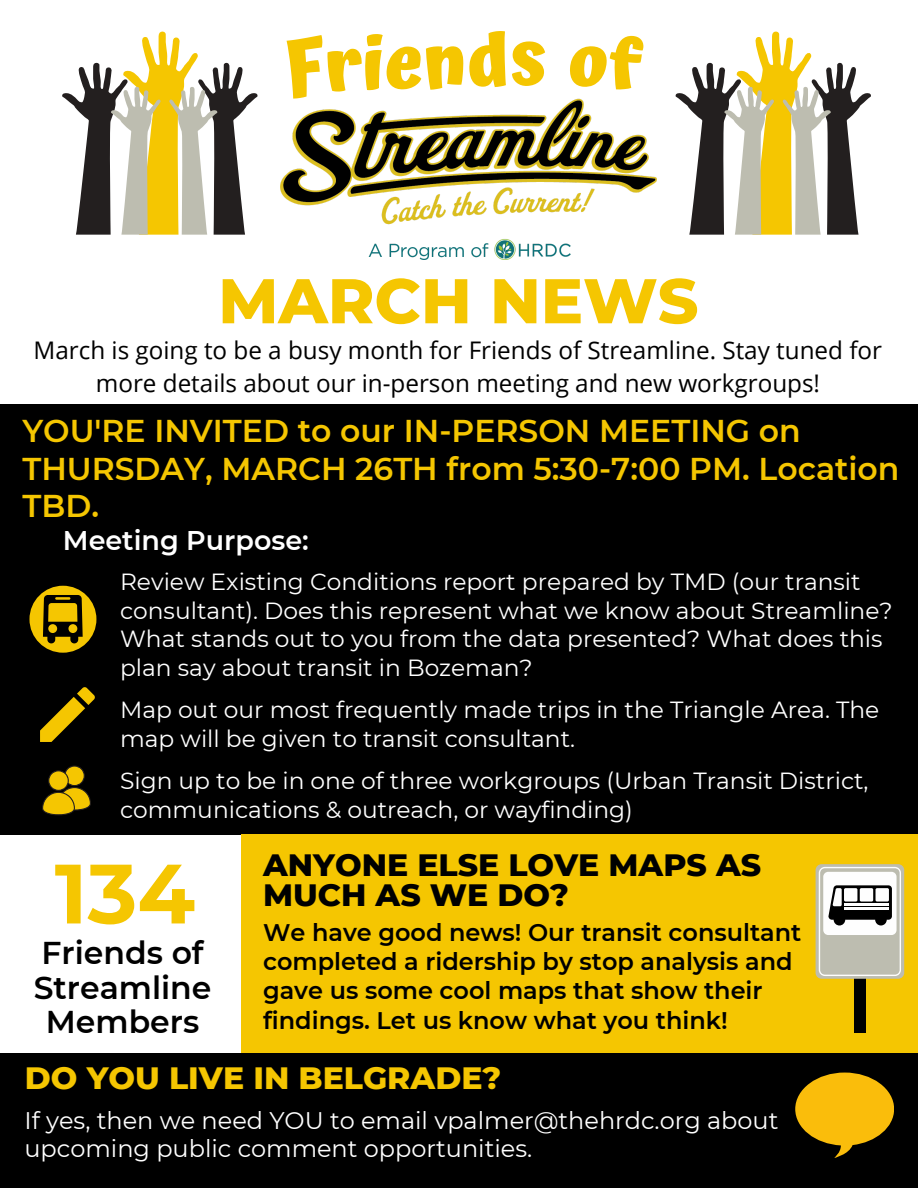
<style>
.page{position:relative;width:918px;height:1188px;background:#fff}
.page>*{position:absolute;margin:0;border:0;box-sizing:border-box;transform-origin:0 0}
.t1{font:700 84px "Montserrat";color:#f5c601}
.t2{font:700 72.6px "Atma";color:#f5c601}
.t3{font:800 63px "Montserrat";color:#f5c601}
.t4{font:600 31.5px/37.2px "Montserrat";color:#f5c601}
.t5{font:800 31.5px/30.2px "Montserrat";color:#000}
.t6{font:600 31.5px/34.8px "Montserrat";color:#000;text-align:center}
.t7{font:800 31.5px "Montserrat";color:#f5c601}
.t8{font:600 27px "Montserrat";color:#fff}
.t9{font:24.3px/33.3px "Open Sans";color:#000;text-align:center}
.t10{font:600 24px/29.2px "Montserrat";color:#000}
.t11{font:24px/27.2px "Montserrat";color:#fff}
.t12{font:23.4px/28.5px "Montserrat";color:#fff}
</style>
<div class="page">
<img style="left:280px;top:98px;width:377px;height:162px">
<svg style="left:62px;top:31px;width:196px;height:204px"></svg>
<div style="left:0;top:404px;width:918px;height:431px;background:#000"></div>
<svg style="left:675px;top:31px;width:196px;height:204px"></svg>
<div style="left:241px;top:834px;width:677px;height:239px;background:#f5c601"></div>
<div style="left:0;top:1053px;width:918px;height:135px;background:#000"></div>
<svg style="left:42px;top:766px;width:49px;height:50px"></svg>
<svg style="left:29px;top:586px;width:67px;height:67px"></svg>
<svg style="left:40px;top:687px;width:55px;height:55px"></svg>
<svg style="left:795px;top:1073px;width:99px;height:85px"></svg>
<div style="left:854px;top:966px;width:12px;height:67px;background:#000"></div>
<div style="left:816px;top:864px;width:88px;height:115px;background:#bdbdb0;border-radius:6px"></div>
<svg style="left:819px;top:867px;width:82px;height:109px"></svg>
<div style="left:834px;top:914px;width:11px;height:11px;background:#000;border-radius:50%"></div>
<div style="left:875px;top:914px;width:12px;height:11px;background:#000;border-radius:50%"></div>
<hr style="left:844px;top:904px;width:45px;height:2px;background:#fefefe">
<hr style="left:844px;top:908px;width:45px;height:2px;background:#fefefe">
<h2 class="t2" style="left:282px;top:25px;width:264px;rotate:-2deg">Friends</h2>
<h3 class="t3" style="left:218px;top:262px;width:482px">MARCH NEWS</h3>
<p class="t9" style="left:34px;top:332px;width:850px">March is going to be a busy month for Friends of Streamline. Stay tuned for more details about our in-person meeting and new workgroups!</p>
<h3 class="t4" style="left:22px;top:413px;width:879px">YOU'RE INVITED to our IN-PERSON MEETING on<br>THURSDAY, MARCH 26TH from 5:30-7:00 PM. Location<br>TBD.</h3>
<p class="t8" style="left:63px;top:524px;width:247px">Meeting Purpose:</p>
<p class="t12" style="left:120px;top:568px;width:774px">Review Existing Conditions report prepared by TMD (our transit consultant). Does this represent what we know about Streamline?<br>What stands out to you from the data presented? What does this plan say about transit in Bozeman?</p>
<p class="t12" style="left:120px;top:696px;width:761px">Map out our most frequently made trips in the Triangle Area. The map will be given to transit consultant.</p>
<p class="t12" style="left:120px;top:767px;width:750px">Sign up to be in one of three workgroups (Urban Transit District, communications &amp; outreach, or wayfinding)</p>
<h1 class="t1" style="left:55px;top:842px;width:142px">134</h1>
<h3 class="t6" style="left:34px;top:935px;width:179px">Friends of<br>Streamline<br>Members</h3>
<h3 class="t5" style="left:263px;top:849px;width:500px">ANYONE ELSE LOVE MAPS AS<br>MUCH AS WE DO?</h3>
<p class="t10" style="left:263px;top:918px;width:540px">We have good news! Our transit consultant completed a ridership by stop analysis and gave us some cool maps that show their findings. Let us know what you think!</p>
<h3 class="t7" style="left:25px;top:1058px;width:478px">DO YOU LIVE IN BELGRADE?</h3>
<p class="t11" style="left:25px;top:1107px;width:755px">If yes, then we need YOU to email vpalmer@thehrdc.org about upcoming public comment opportunities.</p>
</div>
